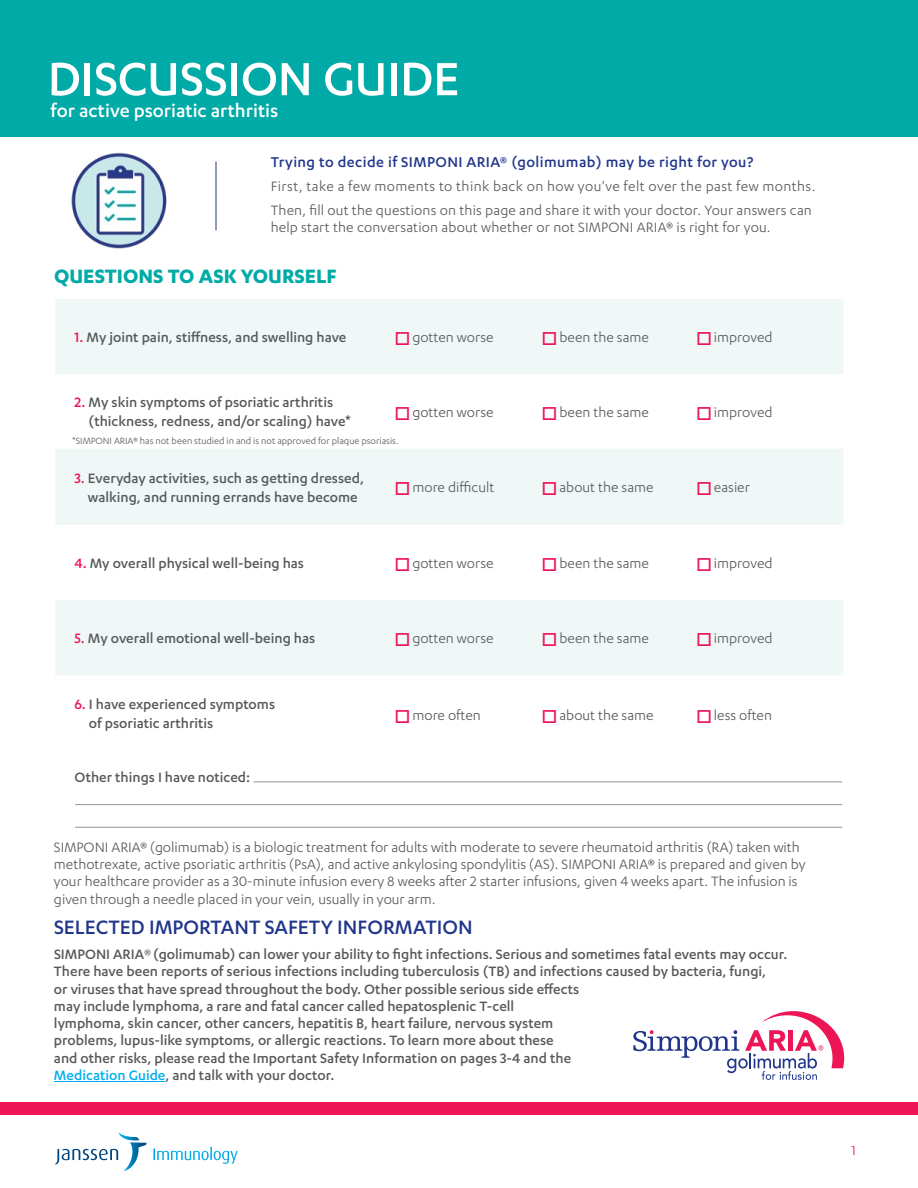
<style>
.page{position:relative;width:918px;height:1188px;background:#fff}
.page>*{position:absolute;margin:0;border:0;box-sizing:border-box;transform-origin:0 0}
.t1{font:500 54px "Karbon";letter-spacing:-.005em;color:#fff}
.t2{font:500 22.5px "Karbon";color:#21368b}
.t3{font:700 22.5px "Karbon";color:#00aaa6}
.t4{font:500 21px "Karbon";color:#fff}
.t5{font:500 16.5px "Karbon";letter-spacing:.025em;color:#21368b}
.t6{font:500 15.75px/17.2px "Karbon";color:#58595b}
.t7{font:15.75px/17.2px "Karbon";color:#58595b}
.t8{font:15px "Karbon";color:#ed1556}
.t9{font:10.5px "Karbon";color:#58595b}
.s1{color:#ed1556}
.s2{font-weight:400}
.s3{color:#00aeef}
</style>
<div class="page">
<svg style="left:55px;top:299px;width:788px;height:376px;fill:#eff8f7"></svg>
<hr style="left:254px;top:782px;width:588px;height:1px;background:#939598">
<hr style="left:75px;top:804px;width:767px;height:1px;background:#939598">
<hr style="left:75px;top:827px;width:767px;height:1px;background:#939598">
<div style="left:0;top:0;width:918px;height:137px;background:#00aaa6"></div>
<img style="left:71px;top:152px;width:96px;height:97px">
<hr style="left:216px;top:162px;width:1px;height:68px;background:#21368b">
<div style="left:0;top:1102px;width:918px;height:13px;background:#ed1556"></div>
<svg style="left:633px;top:1011px;width:212px;height:69px"></svg>
<svg style="left:153px;top:1147px;width:85px;height:17px"></svg>
<svg style="left:55px;top:1132px;width:91px;height:39px"></svg>
<hr style="left:54px;top:1081px;width:111px;height:1px;background:#00aeef">
<h1 class="t1" style="left:48px;top:49px;width:414px">DISCUSSION GUIDE</h1>
<h3 class="t4" style="left:51px;top:99px;width:229px">for active psoriatic arthritis</h3>
<p class="t5" style="left:271px;top:153px;width:484px">Trying to decide if SIMPONI ARIA® (golimumab) may be right for you?</p>
<p class="t7" style="left:271px;top:174px;width:546px;line-height:24px">First, take a few moments to think back on how you've felt over the past few months.<br>Then, fill out the questions on this page and share it with your doctor. Your answers can</p>
<p class="t7" style="left:271px;top:219px;width:501px">help start the conversation about whether or not SIMPONI ARIA® is right for you.</p>
<h2 class="t3" style="left:54px;top:263px;width:284px">QUESTIONS TO ASK YOURSELF</h2>
<p class="t6" style="left:75px;top:328px;width:273px"><span class="s1">1.</span> My joint pain, stiffness, and swelling have</p>
<p class="t7" style="left:395px;top:328px;width:100px"><span class="s1">□</span>gotten worse</p>
<p class="t7" style="left:542px;top:328px;width:109px"><span class="s1">□</span>been the same</p>
<p class="t7" style="left:696px;top:328px;width:78px"><span class="s1">□</span>improved</p>
<p class="t6" style="left:89px;top:393px;width:264px;line-height:18.9px;text-indent:-14px"><span class="s1">2.</span> My skin symptoms of psoriatic arthritis (thickness, redness, and/or scaling) have*</p>
<p class="t7" style="left:395px;top:403px;width:100px"><span class="s1">□</span>gotten worse</p>
<p class="t7" style="left:542px;top:403px;width:109px"><span class="s1">□</span>been the same</p>
<p class="t7" style="left:696px;top:403px;width:78px"><span class="s1">□</span>improved</p>
<p class="t9" style="left:72px;top:435px;width:328px">*SIMPONI ARIA® has not been studied in and is not approved for plaque psoriasis.</p>
<p class="t6" style="left:75px;top:468px;width:291px;line-height:18.9px;text-align:center"><span class="s1">3.</span> Everyday activities, such as getting dressed, walking, and running errands have become</p>
<p class="t7" style="left:395px;top:478px;width:101px"><span class="s1">□</span>more difficult</p>
<p class="t7" style="left:542px;top:478px;width:113px"><span class="s1">□</span>about the same</p>
<p class="t7" style="left:696px;top:478px;width:55px"><span class="s1">□</span>easier</p>
<p class="t6" style="left:75px;top:554px;width:231px"><span class="s1">4.</span> My overall physical well-being has</p>
<p class="t7" style="left:395px;top:554px;width:100px"><span class="s1">□</span>gotten worse</p>
<p class="t7" style="left:542px;top:554px;width:109px"><span class="s1">□</span>been the same</p>
<p class="t7" style="left:696px;top:554px;width:78px"><span class="s1">□</span>improved</p>
<p class="t6" style="left:75px;top:629px;width:242px"><span class="s1">5.</span> My overall emotional well-being has</p>
<p class="t7" style="left:395px;top:629px;width:100px"><span class="s1">□</span>gotten worse</p>
<p class="t7" style="left:542px;top:629px;width:109px"><span class="s1">□</span>been the same</p>
<p class="t7" style="left:696px;top:629px;width:78px"><span class="s1">□</span>improved</p>
<p class="t6" style="left:89px;top:694px;width:188px;line-height:18.9px;text-indent:-14px"><span class="s1">6.</span> I have experienced symptoms of psoriatic arthritis</p>
<p class="t7" style="left:395px;top:706px;width:88px"><span class="s1">□</span>more often</p>
<p class="t7" style="left:542px;top:706px;width:113px"><span class="s1">□</span>about the same</p>
<p class="t7" style="left:696px;top:706px;width:77px"><span class="s1">□</span>less often</p>
<p class="t6" style="left:75px;top:768px;width:177px">Other things I have noticed:</p>
<p class="t7" style="left:54px;top:838px;width:753px">SIMPONI ARIA® (golimumab) is a biologic treatment for adults with moderate to severe rheumatoid arthritis (RA) taken with methotrexate, active psoriatic arthritis (PsA), and active ankylosing spondylitis (AS). SIMPONI ARIA® is prepared and given by your healthcare provider as a 30-minute infusion every 8 weeks after 2 starter infusions, given 4 weeks apart. The infusion is given through a needle placed in your vein, usually in your arm.</p>
<h2 class="t2" style="left:54px;top:915px;width:420px">SELECTED IMPORTANT SAFETY INFORMATION</h2>
<p class="t6" style="left:54px;top:945px;width:735px">SIMPONI ARIA<span class="s2">®</span>(golimumab) can lower your ability to fight infections. Serious and sometimes fatal events may occur.<br>There have been reports of serious infections including tuberculosis (TB) and infections caused by bacteria, fungi,<br>or viruses that have spread throughout the body. Other possible serious side effects<br>may include lymphoma, a rare and fatal cancer called hepatosplenic T-cell<br>lymphoma, skin cancer, other cancers, hepatitis B, heart failure, nervous system<br>problems, lupus-like symptoms, or allergic reactions. To learn more about these<br>and other risks, please read the Important Safety Information on pages 3-4 and the<br><span class="s3">Medication Guide</span>, and talk with your doctor.</p>
<p class="t8" style="left:851px;top:1142px;width:6px">1</p>
</div>
